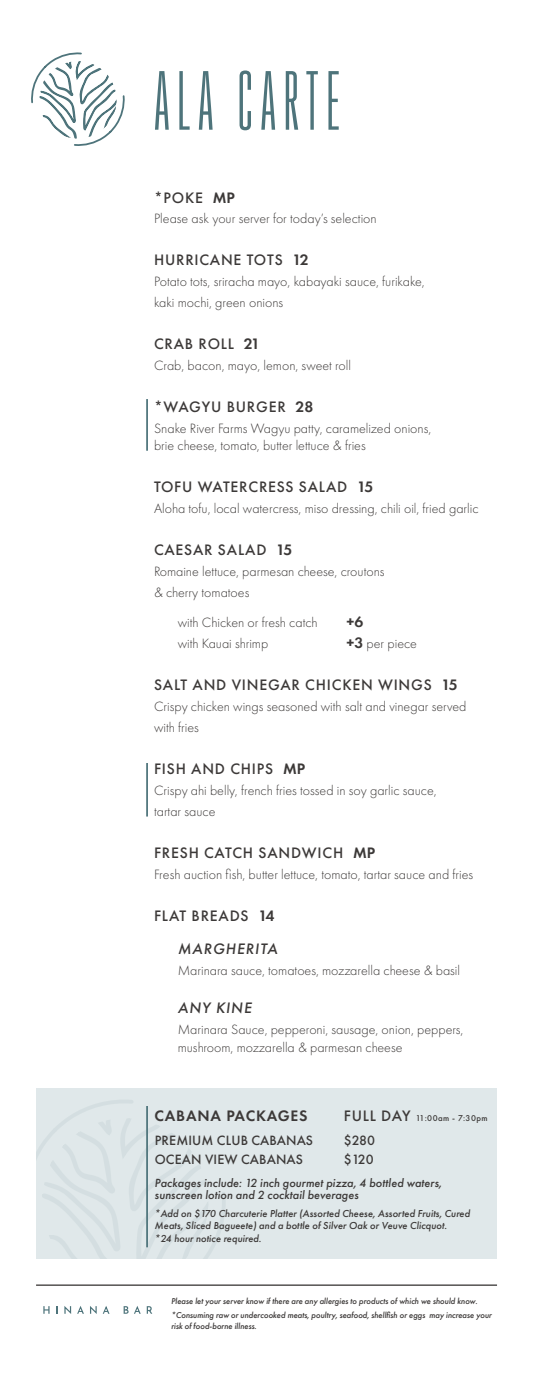
<style>
.page{position:relative;width:536px;height:1386px;background:#fff}
.page>*{position:absolute;margin:0;border:0;box-sizing:border-box;transform-origin:0 0}
.t1{font:100 61.25px "Gobold High";letter-spacing:.12em;color:#4e747b}
.t2{font:500 15.75px/33.2px "Futura PT";letter-spacing:.05em;color:#3c3938;text-align:right}
.t3{font:600 15.75px "Futura PT";letter-spacing:.05em;color:#3c3938}
.t4{font:italic 500 15.75px "Futura PT";letter-spacing:.06em;color:#3c3938}
.t5{font:300 14px/21px "Futura PT";color:#3c3938}
.t6{font:500 14px "Futura PT";letter-spacing:.01em;color:#3c3938}
.t7{font:italic 500 12.25px/12.2px "Futura PT";color:#3c3938}
.t8{font:italic 500 10.5px/12.6px "Futura PT";color:#3c3938}
.t9{font:italic 500 8.75px/14px "Futura PT";letter-spacing:-.01em;color:#3c3938}
.t10{font:500 8.75px "Futura PT";letter-spacing:.05em;color:#3c3938}
.s1{font-weight:600}
.s2{font-weight:600;font-size:15.75px}
.s3{font-style:italic}
.s4{font-size:15.75px}
</style>
<div class="page">
<hr style="left:36px;top:1284px;width:461px;height:2px;background:#3c3938">
<svg style="left:43px;top:1306px;width:7px;height:8px"></svg>
<svg style="left:56px;top:1306px;width:2px;height:8px"></svg>
<svg style="left:64px;top:1306px;width:7px;height:8px"></svg>
<svg style="left:77px;top:1306px;width:7px;height:8px"></svg>
<svg style="left:90px;top:1306px;width:7px;height:8px"></svg>
<svg style="left:103px;top:1306px;width:6px;height:8px"></svg>
<svg style="left:124px;top:1306px;width:4px;height:8px"></svg>
<svg style="left:134px;top:1306px;width:7px;height:8px"></svg>
<svg style="left:147px;top:1306px;width:5px;height:8px"></svg>
<svg style="left:31px;top:52px;width:94px;height:94px"></svg>
<hr style="left:146px;top:763px;width:2px;height:54px;background:#4e747b">
<hr style="left:146px;top:399px;width:2px;height:52px;background:#4e747b">
<div style="left:36px;top:1088px;width:461px;height:170px;background:#e0e8ea"></div>
<svg style="left:36px;top:1100px;width:189px;height:158px"></svg>
<hr style="left:146px;top:1106px;width:2px;height:141px;background:#4e747b">
<h1 class="t1" style="left:154px;top:64px;width:187px">ALA CARTE</h1>
<p class="t2" style="left:154px;top:182px;width:82px">*POKE <span class="s1">MP</span></p>
<p class="t5" style="left:154px;top:208px;width:224px">Please ask your server for today’s selection</p>
<p class="t2" style="left:154px;top:243px;width:156px">HURRICANE TOTS <span class="s1">12</span></p>
<p class="t5" style="left:154px;top:271px;width:272px">Potato tots, sriracha mayo, kabayaki sauce, furikake, kaki mochi, green onions</p>
<p class="t2" style="left:154px;top:327px;width:107px">CRAB ROLL <span class="s1">21</span></p>
<p class="t5" style="left:154px;top:355px;width:198px">Crab, bacon, mayo, lemon, sweet roll</p>
<p class="t2" style="left:154px;top:390px;width:161px">*WAGYU BURGER <span class="s1">28</span></p>
<p class="t5" style="left:154px;top:419px;width:278px;line-height:17.5px">Snake River Farms Wagyu patty, caramelized onions, brie cheese, tomato, butter lettuce &amp; fries</p>
<p class="t2" style="left:154px;top:470px;width:221px">TOFU WATERCRESS SALAD <span class="s1">15</span></p>
<p class="t5" style="left:154px;top:498px;width:326px">Aloha tofu, local watercress, miso dressing, chili oil, fried garlic</p>
<p class="t2" style="left:154px;top:533px;width:140px">CAESAR SALAD <span class="s1">15</span></p>
<p class="t5" style="left:154px;top:561px;width:232px">Romaine lettuce, parmesan cheese, croutons &amp; cherry tomatoes</p>
<p class="t5" style="left:178px;top:612px;width:141px">with Chicken or fresh catch</p>
<p class="t3" style="left:346px;top:611px;width:18px">+6</p>
<p class="t5" style="left:178px;top:633px;width:92px">with Kauai shrimp</p>
<p class="t5" style="left:346px;top:633px;width:72px"><span class="s2">+3</span> per piece</p>
<p class="t2" style="left:154px;top:668px;width:305px">SALT AND VINEGAR CHICKEN WINGS <span class="s1">15</span></p>
<p class="t5" style="left:154px;top:696px;width:314px">Crispy chicken wings seasoned with salt and vinegar served with fries</p>
<p class="t2" style="left:154px;top:752px;width:153px">FISH AND CHIPS <span class="s1">MP</span></p>
<p class="t5" style="left:154px;top:780px;width:284px">Crispy ahi belly, french fries tossed in soy garlic sauce, tartar sauce</p>
<p class="t2" style="left:154px;top:836px;width:222px">FRESH CATCH SANDWICH <span class="s1">MP</span></p>
<p class="t5" style="left:154px;top:864px;width:320px">Fresh auction fish, butter lettuce, tomato, tartar sauce and fries</p>
<p class="t2" style="left:154px;top:899px;width:125px">FLAT BREADS <span class="s1">14<br></span><span class="s3">MARGHERITA</span></p>
<p class="t5" style="left:178px;top:960px;width:284px">Marinara sauce, tomatoes, mozzarella cheese &amp; basil</p>
<p class="t4" style="left:178px;top:998px;width:75px">ANY KINE</p>
<p class="t5" style="left:178px;top:1021px;width:287px;line-height:17.5px">Marinara Sauce, pepperoni, sausage, onion, peppers, mushroom, mozzarella &amp; parmesan cheese</p>
<p class="t3" style="left:154px;top:1105px;width:154px">CABANA PACKAGES</p>
<p class="t10" style="left:343px;top:1112px;width:145px"><span class="s4">FULL DAY</span> 11:00am - 7:30pm</p>
<p class="t6" style="left:155px;top:1132px;width:160px">PREMIUM CLUB CABANAS</p>
<p class="t6" style="left:343px;top:1132px;width:33px">$280</p>
<p class="t6" style="left:155px;top:1151px;width:150px">OCEAN VIEW CABANAS</p>
<p class="t6" style="left:343px;top:1151px;width:32px">$120</p>
<p class="t7" style="left:154px;top:1177px;width:288px">Packages include: 12 inch gourmet pizza, 4 bottled waters, sunscreen lotion and 2 cocktail beverages</p>
<p class="t8" style="left:154px;top:1207px;width:317px">*Add on $170 Charcuterie Platter (Assorted Cheese, Assorted Fruits, Cured<br>Meats, Sliced Bagueete) and a bottle of Silver Oak or Veuve Clicquot.<br>*24 hour notice required.</p>
<p class="t9" style="left:171px;top:1294px;width:322px">Please let your server know if there are any allergies to products of which we should know. *Consuming raw or undercooked meats, poultry, seafood, shellfish or eggs may increase your</p>
<p class="t9" style="left:171px;top:1319px;width:87px">risk of food-borne illness.</p>
</div>
